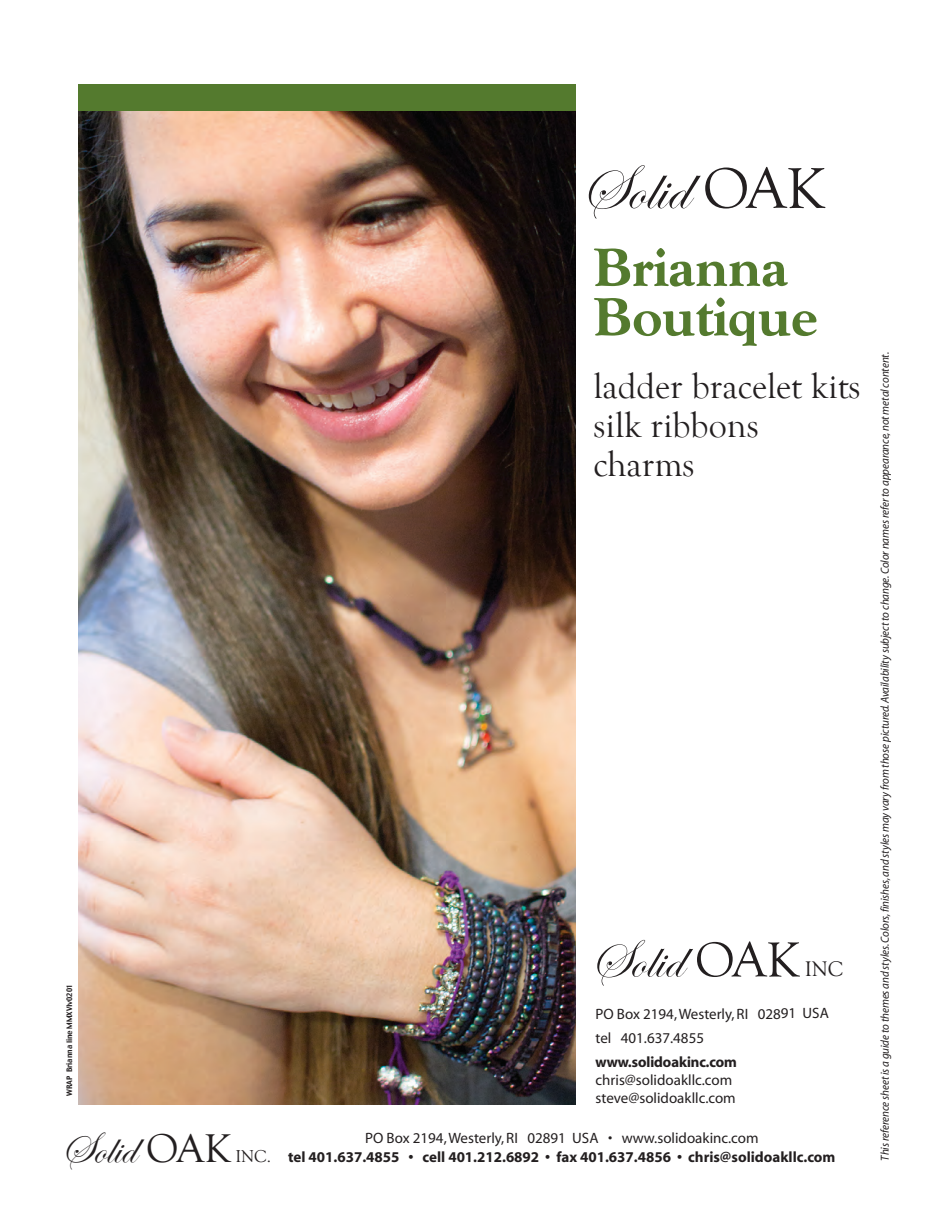
<style>
.page{position:relative;width:945px;height:1215px;background:#fff}
.page>*{position:absolute;margin:0;border:0;box-sizing:border-box;transform-origin:0 0}
.t1{font:64.8px "Edwardian Script ITC";color:#231f20}
.t2{font:55.5px "Edwardian Script ITC";color:#231f20}
.t3{font:800 54px/49.5px "Goudy";color:#547a2e}
.t4{font:45.15px "Edwardian Script ITC";color:#231f20}
.t5{font:36px/39px "Goudy Old Style T";color:#231f20}
.t6{font:21.75px "Goudy Old Style T";color:#231f20}
.t7{font:15px/24.2px "Myriad";color:#231f20}
.t8{font:700 15px "Myriad";color:#231f20}
.t9{font:15px "Myriad Headline";color:#231f20}
.t10{font:italic 11.7px "Myriad";letter-spacing:-.01em;color:#231f20;scale:.95 1}
.t11{font:7.5px "Charcoal";letter-spacing:-.01em;color:#231f20;scale:.95 1}
.s1{font-family:"Goudy Old Style T";font-size:59.25px}
.s2{font-family:"Goudy Old Style T";font-size:50.7px}
.s3{font-family:"Goudy Old Style T";font-size:41.25px}
.s4{font-family:"Goudy Old Style T";font-weight:400;font-size:17.7px}
</style>
<div class="page">
<img style="left:78px;top:110px;width:498px;height:994px">
<div style="left:78px;top:84px;width:498px;height:26px;background:#547a2e"></div>
<p class="t11" style="left:64px;top:1096px;width:119px;rotate:-90deg">WRAP Brianna line MMXVIv0201</p>
<h1 class="t1" style="left:580px;top:153px;width:246px">Solid <span class="s1">OAK</span></h1>
<h3 class="t3" style="left:593px;top:246px;width:226px">Brianna<br>Boutique</h3>
<h3 class="t5" style="left:593px;top:367px;width:269px">ladder bracelet kits silk ribbons charms</h3>
<h2 class="t2" style="left:590px;top:929px;width:211px">Solid <span class="s2">OAK</span></h2>
<h3 class="t6" style="left:805px;top:957px;width:40px">INC</h3>
<p class="t7" style="left:595px;top:1003px;width:235px">PO Box 2194, Westerly, RI 02891 USA tel 401.637.4855</p>
<p class="t9" style="left:596px;top:1056px;width:143px">www.solidoakinc.com</p>
<p class="t7" style="left:596px;top:1072px;width:142px;line-height:18px">chris@solidoakllc.com steve@solidoakllc.com</p>
<p class="t7" style="left:365px;top:1127px;width:395px">PO Box 2194, Westerly, RI 02891 USA • www.solidoakinc.com</p>
<h3 class="t4" style="left:61px;top:1123px;width:172px">Solid <span class="s3">OAK</span></h3>
<p class="t8" style="left:235px;top:1151px;width:602px"><span class="s4">INC.</span> tel 401.637.4855 • cell 401.212.6892 • fax 401.637.4856 • chris@solidoakllc.com</p>
<p class="t10" style="left:880px;top:1161px;width:853px;rotate:-90deg">This reference sheet is a guide to themes and styles. Colors, finishes, and styles may vary from those pictured. Availability subject to change. Color names refer to appearance, not metal content.</p>
</div>
